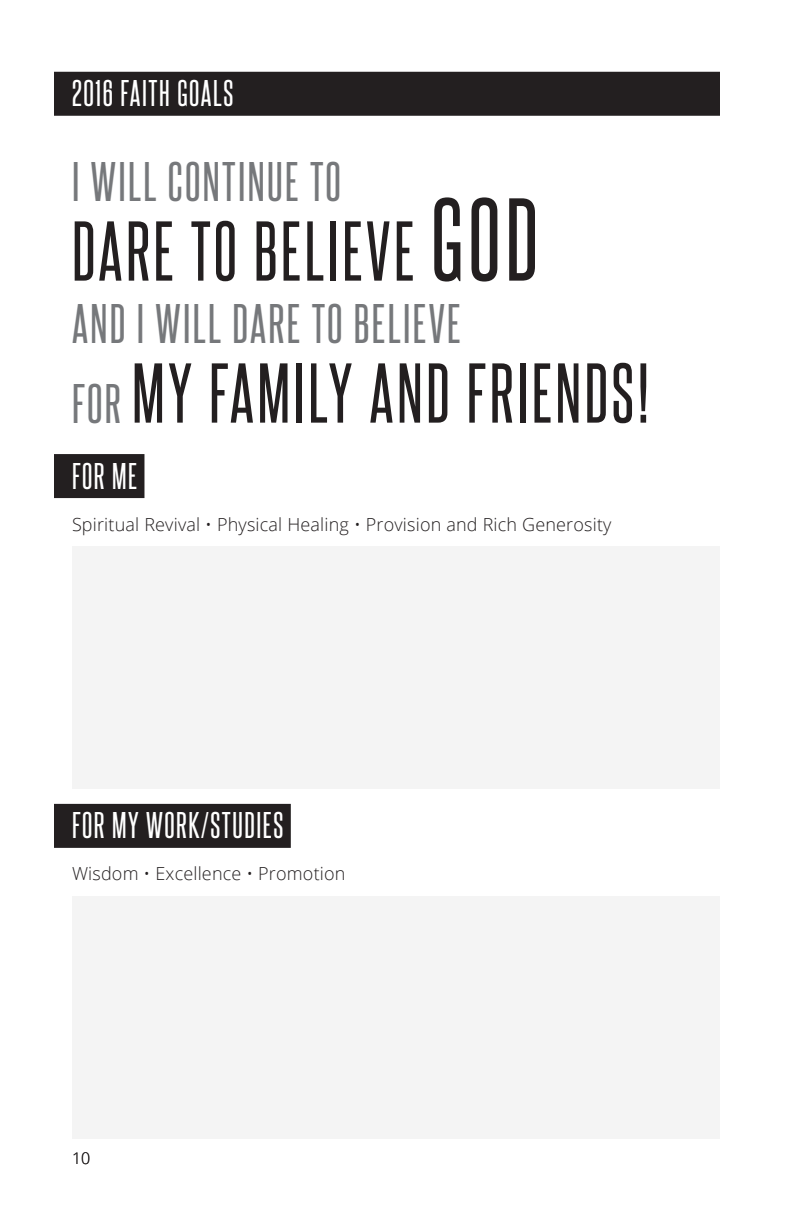
<style>
.page{position:relative;width:792px;height:1224px;background:#fff}
.page>*{position:absolute;margin:0;border:0;box-sizing:border-box;transform-origin:0 0}
.t1{font:72px "Steelfish Rg";letter-spacing:.05em;color:#231f20}
.t2{font:48px "Steelfish Rg";letter-spacing:.05em;color:#76787b}
.heading_04a{font:32px "Steelfish Rg";letter-spacing:.05em;color:#fff}
.heading_05{font:32px "Steelfish Rg";letter-spacing:.05em;color:#fff}
.body_text_04{font:300 18px "Open Sans";letter-spacing:.01em;color:#231f20}
.t3{font:300 16px "Open Sans";color:#231f20}
.s1{font-size:100px}
.s2{font-size:48px;color:#76787b}
</style>
<div class="page">
<div style="left:54px;top:454px;width:90px;height:44px;background:#231f20"></div>
<div style="left:54px;top:804px;width:237px;height:44px;background:#231f20"></div>
<div style="left:72px;top:546px;width:648px;height:243px;background:#f4f4f4"></div>
<div style="left:72px;top:896px;width:648px;height:243px;background:#f4f4f4"></div>
<div style="left:54px;top:72px;width:666px;height:44px;background:#231f20"></div>
<p class="heading_05" style="left:72px;top:74px;width:163px">2016 FAITH GOALS</p>
<p class="t2" style="left:72px;top:152px;width:270px">I WILL CONTINUE TO</p>
<p class="t1" style="left:72px;top:207px;width:468px">DARE TO BELIEVE <span class="s1">GOD</span></p>
<p class="t2" style="left:72px;top:294px;width:390px">AND I WILL DARE TO BELIEVE</p>
<p class="t1" style="left:72px;top:349px;width:579px"><span class="s2">FOR</span> MY FAMILY AND FRIENDS!</p>
<p class="heading_04a" style="left:72px;top:456px;width:67px">FOR ME</p>
<p class="body_text_04" style="left:72px;top:512px;width:541px">Spiritual Revival • Physical Healing • Provision and Rich Generosity</p>
<p class="heading_04a" style="left:72px;top:806px;width:213px">FOR MY WORK/STUDIES</p>
<p class="body_text_04" style="left:72px;top:862px;width:275px">Wisdom • Excellence • Promotion</p>
<p class="t3" style="left:72px;top:1147px;width:20px">10</p>
</div>
